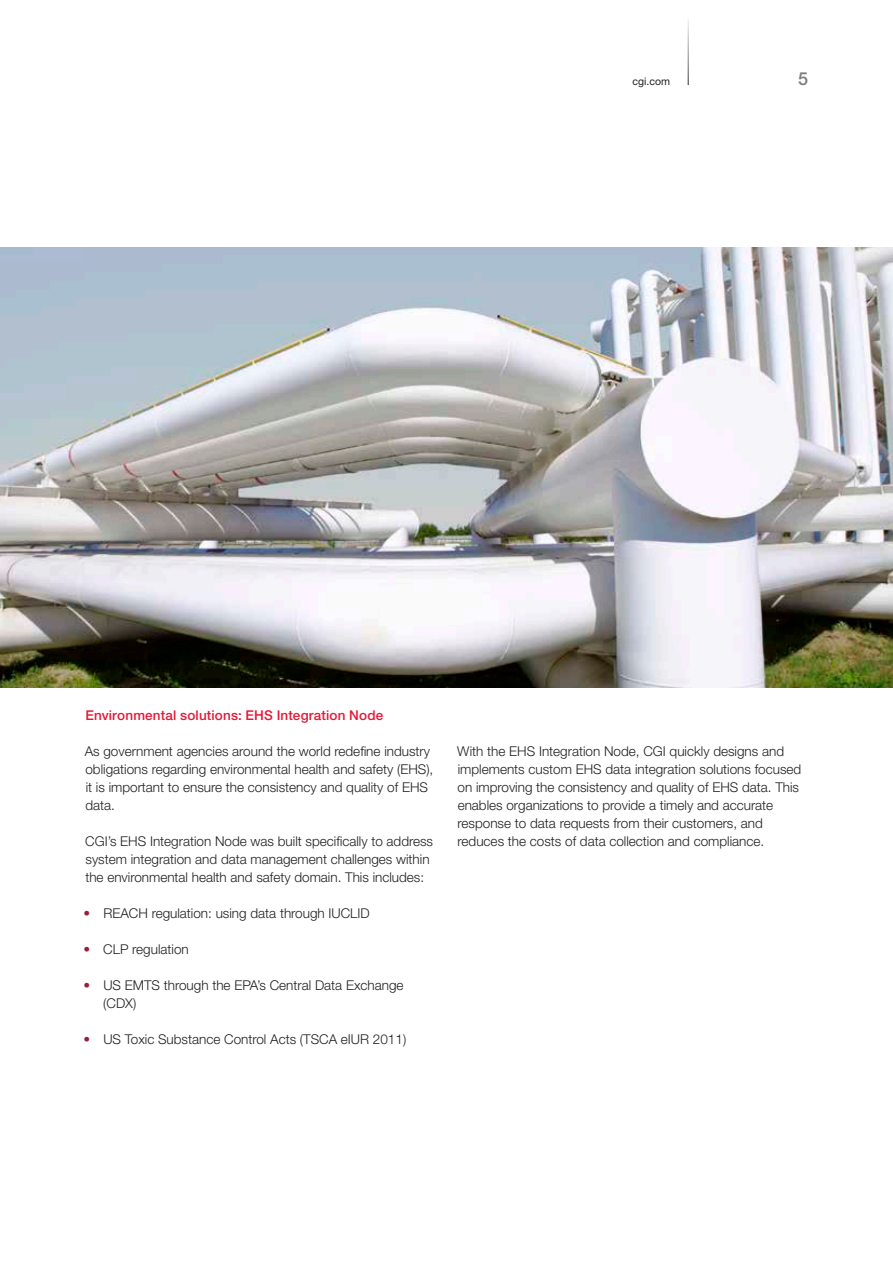
<style>
.page{position:relative;width:893px;height:1263px;background:#fff}
.page>*{position:absolute;margin:0;border:0;box-sizing:border-box;transform-origin:0 0}
.t1{font:500 18px "Helvetica Neue LT Std";color:#7c7e81}
.t2{font:300 13.5px/18px "Helvetica Neue LT Std";color:#231f20}
.t3{font:500 13.5px "Helvetica Neue LT Std";letter-spacing:.01em;color:#e31937}
.t4{font:10.5px "Helvetica Neue LT Std";color:#231f20}
.s1{color:#991f3d}
</style>
<div class="page">
<img style="left:1px;top:248px;width:892px;height:440px">
<p class="t4" style="left:633px;top:75px;width:39px">cgi.com</p>
<h1 class="t1" style="left:798px;top:68px;width:12px">5</h1>
<p class="t3" style="left:85px;top:707px;width:299px">Environmental solutions: EHS Integration Node</p>
<p class="t2" style="left:85px;top:742px;width:350px">As government agencies around the world redefine industry obligations regarding environmental health and safety (EHS), it is important to ensure the consistency and quality of EHS data.</p>
<p class="t2" style="left:85px;top:832px;width:349px">CGI’s EHS Integration Node was built specifically to address system integration and data management challenges within the environmental health and safety domain. This includes:</p>
<p class="t2" style="left:83px;top:904px;width:288px"><span class="s1">•</span> REACH regulation: using data through IUCLID</p>
<p class="t2" style="left:83px;top:940px;width:107px"><span class="s1">•</span> CLP regulation</p>
<p class="t2" style="left:103px;top:976px;width:302px;text-indent:-20px"><span class="s1">•</span> US EMTS through the EPA’s Central Data Exchange (CDX)</p>
<p class="t2" style="left:83px;top:1030px;width:324px"><span class="s1">•</span> US Toxic Substance Control Acts (TSCA eIUR 2011)</p>
<p class="t2" style="left:457px;top:742px;width:346px">With the EHS Integration Node, CGI quickly designs and implements custom EHS data integration solutions focused on improving the consistency and quality of EHS data. This enables organizations to provide a timely and accurate response to data requests from their customers, and reduces the costs of data collection and compliance.</p>
</div>
